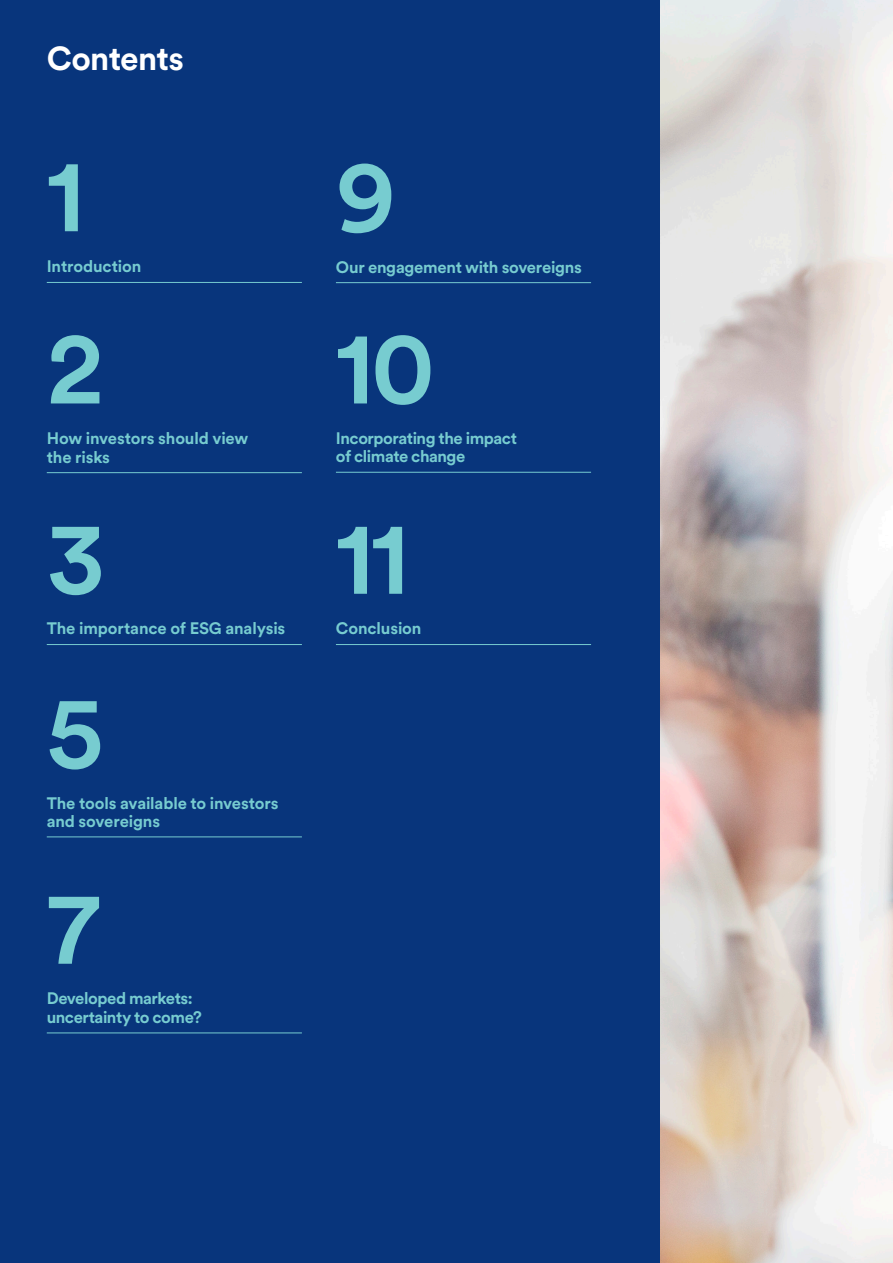
<style>
.page{position:relative;width:893px;height:1263px;background:#fff}
.page>*{position:absolute;margin:0;border:0;box-sizing:border-box;transform-origin:0 0}
.t1{font:700 94.35px "Schroders Circular";color:#77ccd0}
._22_24_Heading_White{font:700 33px "Schroders Circular";letter-spacing:-.02em;color:#fff}
._14_16_Title_Underli{font:700 16.5px/18px "Schroders Circular";letter-spacing:-.015em;color:#77ccd0}
</style>
<div class="page">
<img style="left:659px;top:0;width:234px;height:1263px">
<div style="left:0;top:0;width:659px;height:1263px;background:#08357c"></div>
<hr style="left:47px;top:282px;width:255px;height:1px;background:#77ccd0">
<hr style="left:336px;top:282px;width:255px;height:1px;background:#77ccd0">
<hr style="left:47px;top:837px;width:255px;height:1px;background:#77ccd0">
<hr style="left:47px;top:472px;width:255px;height:1px;background:#77ccd0">
<hr style="left:336px;top:472px;width:255px;height:1px;background:#77ccd0">
<hr style="left:47px;top:1033px;width:255px;height:1px;background:#77ccd0">
<hr style="left:47px;top:644px;width:255px;height:1px;background:#77ccd0">
<hr style="left:336px;top:644px;width:255px;height:1px;background:#77ccd0">
<p class="_22_24_Heading_White" style="left:47px;top:36px;width:139px">Contents</p>
<p class="t1" style="left:47px;top:133px;width:39px">1</p>
<p class="_14_16_Title_Underli" style="left:47px;top:257px;width:96px">Introduction</p>
<p class="t1" style="left:47px;top:305px;width:59px">2</p>
<p class="_14_16_Title_Underli" style="left:47px;top:428px;width:203px;line-height:18.5px">How investors should view the risks</p>
<p class="t1" style="left:47px;top:496px;width:60px">3</p>
<p class="_14_16_Title_Underli" style="left:47px;top:619px;width:240px">The importance of ESG analysis</p>
<p class="t1" style="left:47px;top:670px;width:59px">5</p>
<p class="_14_16_Title_Underli" style="left:47px;top:793px;width:233px">The tools available to investors and sovereigns</p>
<p class="t1" style="left:47px;top:866px;width:55px">7</p>
<p class="_14_16_Title_Underli" style="left:47px;top:989px;width:156px;line-height:18.5px">Developed markets: uncertainty to come?</p>
<p class="t1" style="left:336px;top:134px;width:61px">9</p>
<p class="_14_16_Title_Underli" style="left:336px;top:257px;width:247px">Our engagement with sovereigns</p>
<p class="t1" style="left:336px;top:305px;width:100px">10</p>
<p class="_14_16_Title_Underli" style="left:336px;top:429px;width:183px">Incorporating the impact of climate change</p>
<p class="t1" style="left:336px;top:496px;width:74px">11</p>
<p class="_14_16_Title_Underli" style="left:336px;top:619px;width:87px">Conclusion</p>
</div>
